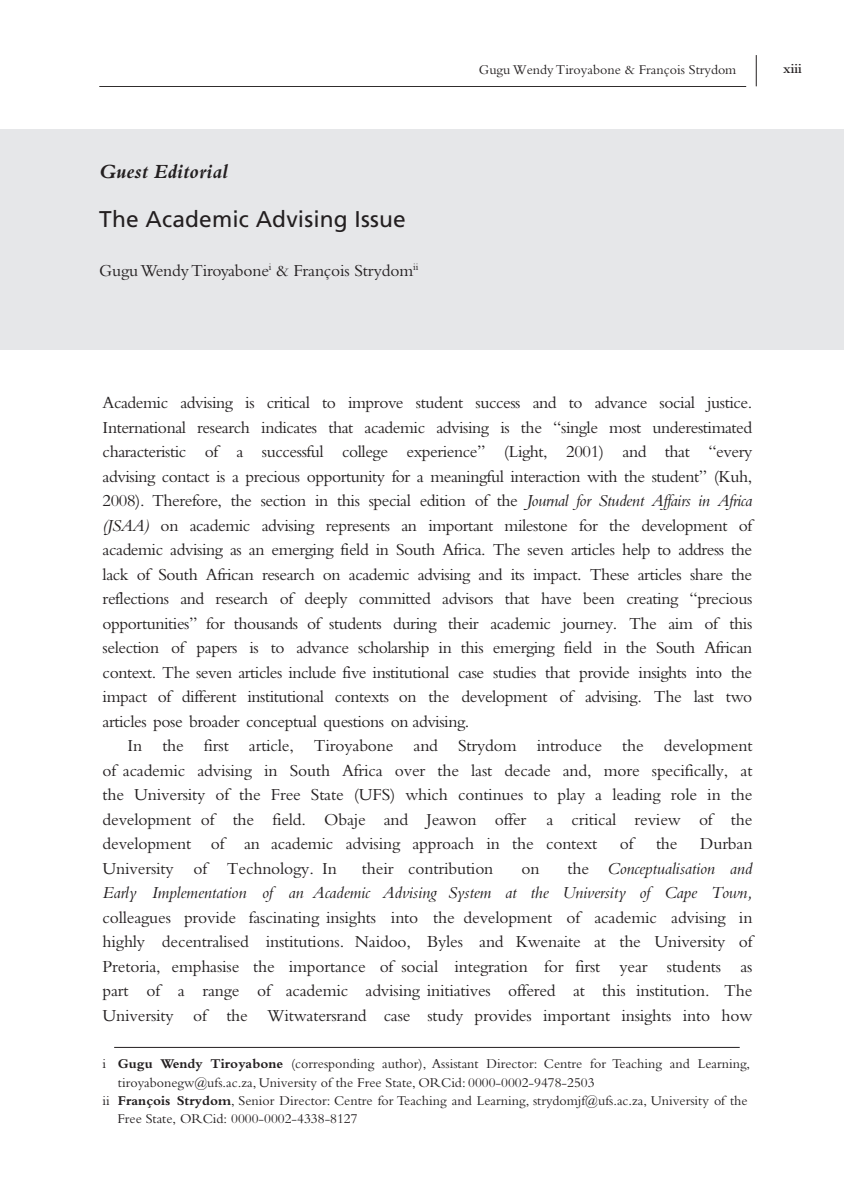
<style>
.page{position:relative;width:844px;height:1191px;background:#fff}
.page>*{position:absolute;margin:0;border:0;box-sizing:border-box;transform-origin:0 0}
.ARTICLE_HEADER_13pt{font:22.75px "Frutiger LT Std";letter-spacing:.005em;color:#231f20}
.HEADING_12pt_ITALIC{font:italic 700 21px "Bembo Std";color:#231f20}
.FOOTNOTE{font:17.5px/24.5px "Bembo Std";letter-spacing:-.025em;color:#231f20;text-align:justify}
.BODYCOPY_NO_INDENT{font:17.5px "Bembo Std";letter-spacing:-.01em;color:#231f20}
.FOOTNOTE-2{font:14px "Bembo Std";color:#231f20}
.t1{font:600 14px "Bembo Std";color:#231f20}
.s1{font-style:italic}
.s2{font-weight:700}
</style>
<div class="page">
<div style="left:0;top:129px;width:843px;height:220px;background:#e6e7e9"></div>
<hr style="left:114px;top:1047px;width:625px;height:1px;background:#231f20">
<hr style="left:755px;top:55px;width:1px;height:31px;background:#231f20">
<hr style="left:99px;top:86px;width:647px;height:1px;background:#231f20">
<p class="HEADING_12pt_ITALIC" style="left:99px;top:160px;width:130px">Guest Editorial</p>
<p class="ARTICLE_HEADER_13pt" style="left:99px;top:206px;width:308px">The Academic Advising Issue</p>
<p class="BODYCOPY_NO_INDENT" style="left:99px;top:260px;width:320px">Gugu Wendy Tiroyabone<sup>i</sup> &amp; François Strydom<sup>ii</sup></p>
<p class="FOOTNOTE-2" style="left:479px;top:61px;width:259px">Gugu Wendy Tiroyabone &amp; François Strydom</p>
<p class="t1" style="left:782px;top:61px;width:20px">xiii</p>
<p class="FOOTNOTE" style="left:103px;top:390px;width:651px">Academic advising is critical to improve student success and to advance social justice.</p>
<p class="FOOTNOTE" style="left:103px;top:415px;width:651px">International research indicates that academic advising is the “single most underestimated</p>
<p class="FOOTNOTE" style="left:103px;top:439px;width:651px">characteristic of a successful college experience” (Light, 2001) and that “every</p>
<p class="FOOTNOTE" style="left:103px;top:464px;width:651px">advising contact is a precious opportunity for a meaningful interaction with the student” (Kuh,</p>
<p class="FOOTNOTE" style="left:103px;top:488px;width:651px">2008). Therefore, the section in this special edition of the <span class="s1">Journal for Student Affairs in Africa</span></p>
<p class="FOOTNOTE" style="left:103px;top:513px;width:651px"><span class="s1">(JSAA)</span> on academic advising represents an important milestone for the development of</p>
<p class="FOOTNOTE" style="left:103px;top:537px;width:651px">academic advising as an emerging field in South Africa. The seven articles help to address the</p>
<p class="FOOTNOTE" style="left:103px;top:562px;width:651px">lack of South African research on academic advising and its impact. These articles share the</p>
<p class="FOOTNOTE" style="left:103px;top:586px;width:651px">reflections and research of deeply committed advisors that have been creating “precious</p>
<p class="FOOTNOTE" style="left:103px;top:611px;width:651px">opportunities” for thousands of students during their academic journey. The aim of this</p>
<p class="FOOTNOTE" style="left:103px;top:635px;width:651px">selection of papers is to advance scholarship in this emerging field in the South African</p>
<p class="FOOTNOTE" style="left:103px;top:660px;width:651px">context. The seven articles include five institutional case studies that provide insights into the</p>
<p class="FOOTNOTE" style="left:103px;top:684px;width:651px">impact of different institutional contexts on the development of advising. The last two</p>
<p class="FOOTNOTE" style="left:103px;top:709px;width:368px">articles pose broader conceptual questions on advising.</p>
<p class="FOOTNOTE" style="left:127px;top:733px;width:626px">In the first article, Tiroyabone and Strydom introduce the development</p>
<p class="FOOTNOTE" style="left:103px;top:758px;width:651px">of academic advising in South Africa over the last decade and, more specifically, at</p>
<p class="FOOTNOTE" style="left:103px;top:782px;width:651px">the University of the Free State (UFS) which continues to play a leading role in the</p>
<p class="FOOTNOTE" style="left:103px;top:807px;width:651px">development of the field. Obaje and Jeawon offer a critical review of the</p>
<p class="FOOTNOTE" style="left:103px;top:831px;width:496px">development of an academic advising approach in the context</p>
<p class="FOOTNOTE" style="left:619px;top:831px;width:15px">of</p>
<p class="FOOTNOTE" style="left:655px;top:831px;width:23px">the</p>
<p class="FOOTNOTE" style="left:700px;top:831px;width:54px">Durban</p>
<p class="FOOTNOTE" style="left:103px;top:855px;width:236px">University of Technology. In</p>
<p class="FOOTNOTE" style="left:362px;top:855px;width:133px">their contribution</p>
<p class="FOOTNOTE" style="left:521px;top:855px;width:20px">on</p>
<p class="FOOTNOTE" style="left:103px;top:855px;width:651px;text-indent:465px">the <span class="s1">Conceptualisation and Early Implementation of an Academic Advising System at the University of Cape Town, </span>colleagues provide fascinating insights into the development of academic advising in highly decentralised institutions. Naidoo, Byles and Kwenaite at the University of Pretoria, emphasise the importance of social integration for first year students as part of a range of academic advising initiatives offered at this institution. The University of the Witwatersrand case study provides important insights into how</p>
<p class="FOOTNOTE-2" style="left:103px;top:1055px;width:649px">i <span class="s2">Gugu Wendy Tiroyabone</span> (corresponding author), Assistant Director: Centre for Teaching and Learning,</p>
<p class="FOOTNOTE-2" style="left:118px;top:1074px;width:478px">tiroyabonegw@ufs.ac.za, University of the Free State, ORCid: 0000-0002-9478-2503</p>
<p class="FOOTNOTE-2" style="left:103px;top:1092px;width:646px">ii <span class="s2">François Strydom</span>, Senior Director: Centre for Teaching and Learning, strydomjf@ufs.ac.za, University of the</p>
<p class="FOOTNOTE-2" style="left:117px;top:1110px;width:242px">Free State, ORCid: 0000-0002-4338-8127</p>
</div>
